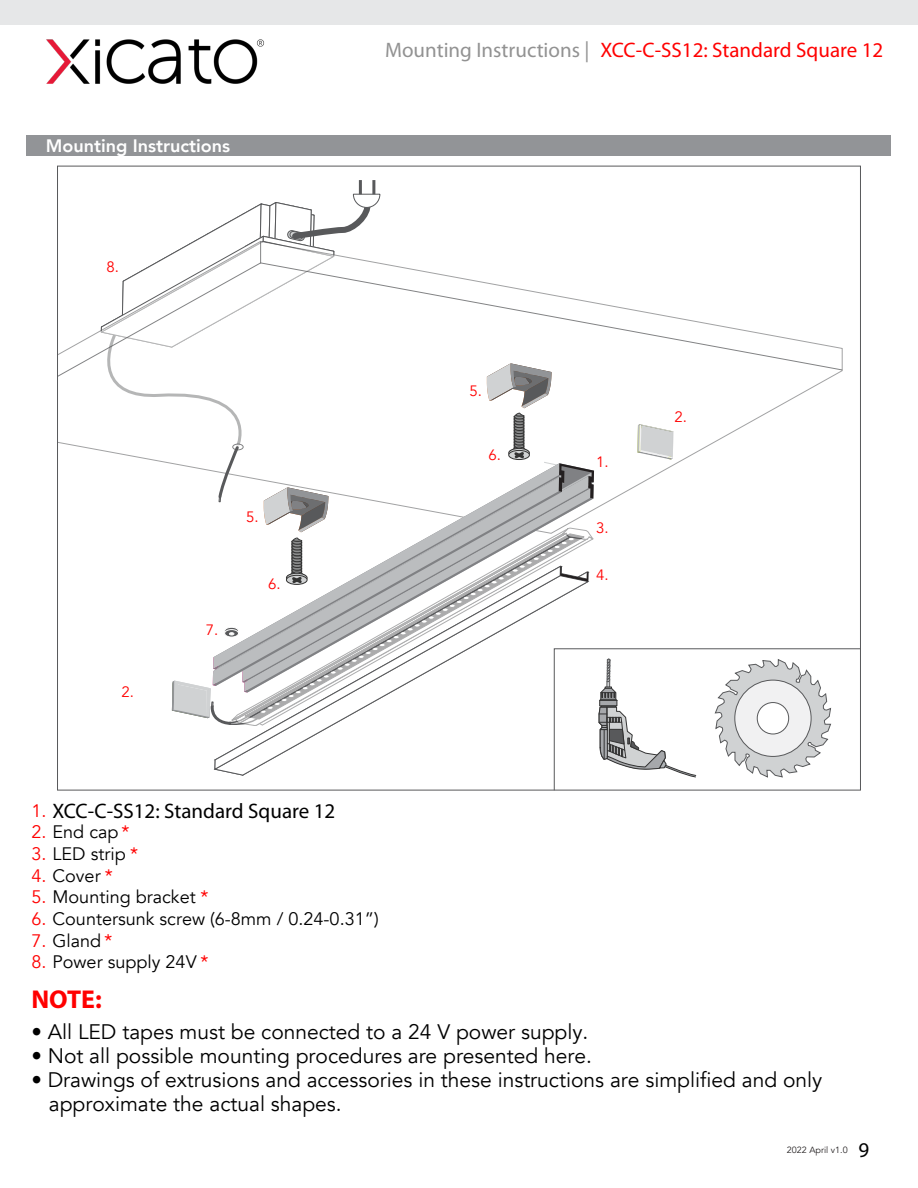
<style>
.page{position:relative;width:918px;height:1188px;background:#fff}
.page>*{position:absolute;margin:0;border:0;box-sizing:border-box;transform-origin:0 0}
.t1{font:700 25.8px "Myriad Pro";color:#f00}
.t2{font:21px/24px "Avenir";color:#000}
.t3{font:21px "Myriad Pro";color:#f00}
.t4{font:21px "Myriad Pro";color:#000}
.t5{font:18px "Avenir";color:#000}
.t6{font:800 18px "Avenir";color:#fff}
.t7{font:18px "Avenir";color:#f00}
.t8{font:15px "Avenir";color:#f00}
.t9{font:9px "Avenir";color:#231f20}
.s1{color:#929292}
.s2{color:#f00}
</style>
<div class="page">
<div style="left:0;top:0;width:918px;height:24px;background:#e6e7e8"></div>
<img style="left:46px;top:39px;width:218px;height:45px">
<div style="left:27px;top:135px;width:864px;height:21px;background:#929497"></div>
<svg style="left:697px;top:321px;width:145px;height:49px"></svg>
<svg style="left:554px;top:648px;width:307px;height:143px"></svg>
<svg style="left:58px;top:182px;width:639px;height:596px"></svg>
<svg style="left:715px;top:659px;width:116px;height:119px"></svg>
<p class="t6" style="left:46px;top:131px;width:186px">Mounting Instructions</p>
<p class="t8" style="left:107px;top:258px;width:14px">8.</p>
<p class="t3" style="left:385px;top:37px;width:500px"><span class="s1">Mounting Instructions |</span> XCC-C-SS12: Standard Square 12</p>
<p class="t8" style="left:121px;top:683px;width:14px">2.</p>
<p class="t8" style="left:206px;top:621px;width:14px">7.</p>
<p class="t8" style="left:246px;top:508px;width:14px">5.</p>
<p class="t8" style="left:268px;top:575px;width:14px">6.</p>
<p class="t4" style="left:53px;top:798px;width:284px">XCC-C-SS12: Standard Square 12</p>
<p class="t7" style="left:31px;top:800px;width:17px">1.</p>
<p class="t5" style="left:31px;top:821px;width:100px"><span class="s2">2.</span> End cap <span class="s2">*</span></p>
<p class="t5" style="left:31px;top:843px;width:108px"><span class="s2">3.</span> LED strip <span class="s2">*</span></p>
<p class="t5" style="left:31px;top:865px;width:83px"><span class="s2">4.</span> Cover <span class="s2">*</span></p>
<p class="t5" style="left:31px;top:887px;width:179px"><span class="s2">5.</span> Mounting bracket <span class="s2">*</span></p>
<p class="t5" style="left:31px;top:908px;width:349px"><span class="s2">6.</span> Countersunk screw (6-8mm / 0.24-0.31”)</p>
<p class="t5" style="left:31px;top:930px;width:71px"><span class="s2">7.</span> Gland</p>
<p class="t5" style="left:31px;top:952px;width:179px"><span class="s2">8.</span> Power supply 24V <span class="s2">*</span></p>
<p class="t1" style="left:31px;top:983px;width:72px">NOTE:</p>
<p class="t8" style="left:470px;top:382px;width:14px">5.</p>
<p class="t8" style="left:488px;top:446px;width:14px">6.</p>
<p class="t8" style="left:596px;top:453px;width:14px">1.</p>
<p class="t8" style="left:596px;top:519px;width:14px">3.</p>
<p class="t8" style="left:596px;top:565px;width:14px">4.</p>
<p class="t8" style="left:674px;top:408px;width:14px">2.</p>
<p class="t2" style="left:31px;top:1020px;width:558px">• All LED tapes must be connected to a 24 V power supply.</p>
<p class="t2" style="left:31px;top:1044px;width:562px">• Not all possible mounting procedures are presented here.</p>
<p class="t2" style="left:49px;top:1068px;width:775px;text-indent:-18px">• Drawings of extrusions and accessories in these instructions are simplified and only approximate the actual shapes.</p>
<p class="t9" style="left:787px;top:1145px;width:62px">2022 April v1.0</p>
<p class="t4" style="left:858px;top:1137px;width:12px">9</p>
</div>
